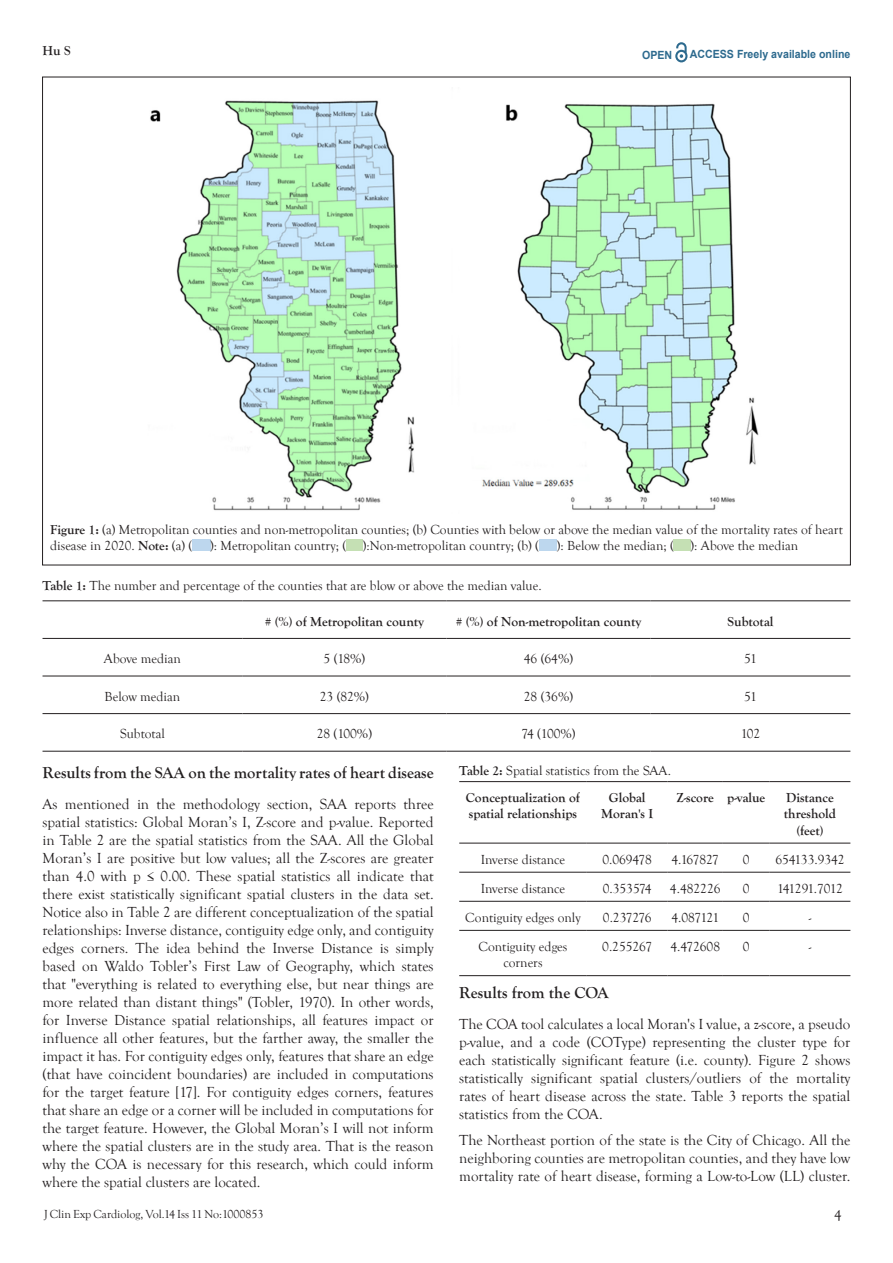
<style>
.page{position:relative;width:893px;height:1263px;background:#fff}
.page>*{position:absolute;margin:0;border:0;box-sizing:border-box;transform-origin:0 0}
.t1{font:700 16.5px "Goudy Old Style T";color:#231f20}
.t2{font:15px/18px "Goudy Old Style T";color:#231f20;text-align:justify}
.TableCaption{font:13.5px/16.2px "Goudy Old Style T";color:#231f20}
.t3{font:700 13.5px/16.2px "Goudy Old Style T";color:#231f20;text-align:center}
.TableCaption-2{font:13.5px "Goudy Old Style T";letter-spacing:-.045em;color:#231f20}
.t4{font:12px "Goudy Old Style T";color:#231f20}
.t5{font:700 11.25px "Arial";color:#2d6a8e;scale:.94 1}
.s1{font-weight:700}
</style>
<div class="page">
<svg style="left:675px;top:43px;width:12px;height:19px"></svg>
<img style="left:150px;top:100px;width:609px;height:411px">
<hr style="left:459px;top:781px;width:128px;height:1px;background:#231f20">
<hr style="left:587px;top:781px;width:81px;height:1px;background:#231f20">
<hr style="left:668px;top:781px;width:55px;height:1px;background:#231f20">
<hr style="left:723px;top:781px;width:47px;height:1px;background:#231f20">
<hr style="left:770px;top:781px;width:80px;height:1px;background:#231f20">
<hr style="left:459px;top:843px;width:128px;height:1px;background:#231f20">
<hr style="left:587px;top:843px;width:81px;height:1px;background:#231f20">
<hr style="left:668px;top:843px;width:55px;height:1px;background:#231f20">
<hr style="left:723px;top:843px;width:47px;height:1px;background:#231f20">
<hr style="left:770px;top:843px;width:80px;height:1px;background:#231f20">
<hr style="left:459px;top:872px;width:128px;height:1px;background:#231f20">
<hr style="left:587px;top:872px;width:81px;height:1px;background:#231f20">
<hr style="left:668px;top:872px;width:55px;height:1px;background:#231f20">
<hr style="left:723px;top:872px;width:47px;height:1px;background:#231f20">
<hr style="left:770px;top:872px;width:80px;height:1px;background:#231f20">
<hr style="left:459px;top:901px;width:128px;height:1px;background:#231f20">
<hr style="left:587px;top:901px;width:81px;height:1px;background:#231f20">
<hr style="left:668px;top:901px;width:55px;height:1px;background:#231f20">
<hr style="left:723px;top:901px;width:47px;height:1px;background:#231f20">
<hr style="left:770px;top:901px;width:80px;height:1px;background:#231f20">
<hr style="left:459px;top:930px;width:128px;height:1px;background:#231f20">
<hr style="left:587px;top:930px;width:81px;height:1px;background:#231f20">
<hr style="left:668px;top:930px;width:55px;height:1px;background:#231f20">
<hr style="left:723px;top:930px;width:47px;height:1px;background:#231f20">
<hr style="left:770px;top:930px;width:80px;height:1px;background:#231f20">
<hr style="left:459px;top:975px;width:128px;height:1px;background:#231f20">
<hr style="left:587px;top:975px;width:81px;height:1px;background:#231f20">
<hr style="left:668px;top:975px;width:55px;height:1px;background:#231f20">
<hr style="left:723px;top:975px;width:47px;height:1px;background:#231f20">
<hr style="left:770px;top:975px;width:80px;height:1px;background:#231f20">
<hr style="left:43px;top:601px;width:199px;height:1px;background:#231f20">
<hr style="left:242px;top:601px;width:204px;height:1px;background:#231f20">
<hr style="left:446px;top:601px;width:205px;height:1px;background:#231f20">
<hr style="left:651px;top:601px;width:199px;height:1px;background:#231f20">
<hr style="left:43px;top:638px;width:199px;height:1px;background:#231f20">
<hr style="left:242px;top:638px;width:204px;height:1px;background:#231f20">
<hr style="left:446px;top:638px;width:205px;height:1px;background:#231f20">
<hr style="left:651px;top:638px;width:199px;height:1px;background:#231f20">
<hr style="left:43px;top:676px;width:199px;height:1px;background:#231f20">
<hr style="left:242px;top:676px;width:204px;height:1px;background:#231f20">
<hr style="left:446px;top:676px;width:205px;height:1px;background:#231f20">
<hr style="left:651px;top:676px;width:199px;height:1px;background:#231f20">
<hr style="left:43px;top:713px;width:199px;height:1px;background:#231f20">
<hr style="left:242px;top:713px;width:204px;height:1px;background:#231f20">
<hr style="left:446px;top:713px;width:205px;height:1px;background:#231f20">
<hr style="left:651px;top:713px;width:199px;height:1px;background:#231f20">
<hr style="left:43px;top:751px;width:199px;height:1px;background:#231f20">
<hr style="left:242px;top:751px;width:204px;height:1px;background:#231f20">
<hr style="left:446px;top:751px;width:205px;height:1px;background:#231f20">
<hr style="left:651px;top:751px;width:199px;height:1px;background:#231f20">
<p class="t3" style="left:43px;top:42px;width:30px">Hu S</p>
<p class="t5" style="left:642px;top:47px;width:34px">OPEN</p>
<p class="t5" style="left:690px;top:46px;width:172px">ACCESS Freely available online</p>
<p class="TableCaption" style="left:50px;top:522px;width:794px"><span class="s1">Figure 1:</span> (a) Metropolitan counties and non-metropolitan counties; (b) Counties with below or above the median value of the mortality rates of heart disease in 2020. <span class="s1">Note:</span> (a) (</p>
<p class="TableCaption" style="left:210px;top:538px;width:330px">): Metropolitan country; ( ):Non-metropolitan country; (b) (</p>
<p class="TableCaption" style="left:557px;top:538px;width:243px">): Below the median; ( ): Above the median</p>
<p class="TableCaption" style="left:43px;top:578px;width:501px"><span class="s1">Table 1:</span> The number and percentage of the counties that are blow or above the median value.</p>
<p class="t3" style="left:265px;top:613px;width:161px"># (%) of Metropolitan county</p>
<p class="t3" style="left:456px;top:613px;width:187px"># (%) of Non-metropolitan county</p>
<p class="t3" style="left:728px;top:613px;width:47px">Subtotal</p>
<p class="TableCaption" style="left:104px;top:651px;width:78px">Above median</p>
<p class="TableCaption" style="left:324px;top:651px;width:43px">5 (18%)</p>
<p class="TableCaption" style="left:524px;top:651px;width:51px">46 (64%)</p>
<p class="TableCaption" style="left:744px;top:651px;width:14px">51</p>
<p class="TableCaption" style="left:105px;top:689px;width:77px">Below median</p>
<p class="TableCaption" style="left:320px;top:689px;width:51px">23 (82%)</p>
<p class="TableCaption" style="left:524px;top:689px;width:51px">28 (36%)</p>
<p class="TableCaption" style="left:744px;top:689px;width:14px">51</p>
<p class="TableCaption" style="left:120px;top:726px;width:46px">Subtotal</p>
<p class="TableCaption" style="left:317px;top:726px;width:57px">28 (100%)</p>
<p class="TableCaption" style="left:521px;top:726px;width:56px">74 (100%)</p>
<p class="TableCaption" style="left:741px;top:726px;width:21px">102</p>
<p class="t1" style="left:43px;top:763px;width:393px">Results from the SAA on the mortality rates of heart disease</p>
<p class="t2" style="left:43px;top:795px;width:393px">As mentioned in the methodology section, SAA reports three spatial statistics: Global Moran’s I, Z-score and p-value. Reported in Table 2 are the spatial statistics from the SAA. All the Global Moran’s I are positive but low values; all the Z-scores are greater than 4.0 with p ≤ 0.00. These spatial statistics all indicate that there exist statistically significant spatial clusters in the data set.<br>Notice also in Table 2 are different conceptualization of the spatial relationships: Inverse distance, contiguity edge only, and contiguity edges corners. The idea behind the Inverse Distance is simply based on Waldo Tobler’s First Law of Geography, which states that "everything is related to everything else, but near things are more related than distant things" (Tobler, 1970). In other words, for Inverse Distance spatial relationships, all features impact or influence all other features, but the farther away, the smaller the impact it has. For contiguity edges only, features that share an edge (that have coincident boundaries) are included in computations for the target feature [17]. For contiguity edges corners, features that share an edge or a corner will be included in computations for the target feature. However, the Global Moran’s I will not inform where the spatial clusters are in the study area. That is the reason why the COA is necessary for this research, which could inform where the spatial clusters are located.</p>
<p class="t4" style="left:44px;top:1207px;width:221px">J Clin Exp Cardiolog, Vol.14 Iss 11 No:1000853</p>
<p class="TableCaption" style="left:459px;top:763px;width:213px"><span class="s1">Table 2:</span> Spatial statistics from the SAA.</p>
<p class="t3" style="left:466px;top:790px;width:116px;text-align:left">Conceptualization of spatial relationships</p>
<p class="t3" style="left:601px;top:790px;width:54px">Global<br>Moran's I</p>
<p class="t3" style="left:676px;top:790px;width:39px">Z-score</p>
<p class="t3" style="left:727px;top:790px;width:40px">p-value</p>
<p class="t3" style="left:784px;top:790px;width:54px">Distance threshold (feet)</p>
<p class="TableCaption" style="left:481px;top:851px;width:86px">Inverse distance</p>
<p class="TableCaption" style="left:602px;top:851px;width:51px">0.069478</p>
<p class="TableCaption" style="left:671px;top:851px;width:49px">4.167827</p>
<p class="TableCaption" style="left:743px;top:851px;width:8px">0</p>
<p class="TableCaption" style="left:775px;top:851px;width:71px">654133.9342</p>
<p class="TableCaption" style="left:481px;top:880px;width:86px">Inverse distance</p>
<p class="TableCaption" style="left:603px;top:880px;width:50px">0.353574</p>
<p class="TableCaption" style="left:670px;top:880px;width:52px">4.482226</p>
<p class="TableCaption" style="left:743px;top:880px;width:8px">0</p>
<p class="TableCaption-2" style="left:777px;top:881px;width:67px">141291.7012</p>
<p class="TableCaption" style="left:465px;top:910px;width:117px">Contiguity edges only</p>
<p class="TableCaption" style="left:603px;top:910px;width:50px">0.237276</p>
<p class="TableCaption" style="left:671px;top:910px;width:49px">4.087121</p>
<p class="TableCaption" style="left:743px;top:910px;width:8px">0</p>
<p class="TableCaption" style="left:809px;top:910px;width:4px">-</p>
<p class="TableCaption" style="left:478px;top:939px;width:91px;text-align:center">Contiguity edges corners</p>
<p class="TableCaption" style="left:602px;top:939px;width:51px">0.255267</p>
<p class="TableCaption" style="left:670px;top:939px;width:51px">4.472608</p>
<p class="TableCaption" style="left:743px;top:939px;width:8px">0</p>
<p class="TableCaption" style="left:809px;top:939px;width:4px">-</p>
<p class="t1" style="left:459px;top:983px;width:151px">Results from the COA</p>
<p class="t2" style="left:459px;top:1015px;width:393px">The COA tool calculates a local Moran's I value, a z-score, a pseudo p-value, and a code (COType) representing the cluster type for each statistically significant feature (i.e. county). Figure 2 shows statistically significant spatial clusters/outliers of the mortality rates of heart disease across the state. Table 3 reports the spatial statistics from the COA.</p>
<p class="t2" style="left:459px;top:1132px;width:393px">The Northeast portion of the state is the City of Chicago. All the neighboring counties are metropolitan counties, and they have low mortality rate of heart disease, forming a Low-to-Low (LL) cluster.</p>
<p class="t2" style="left:834px;top:1207px;width:9px">4</p>
</div>
